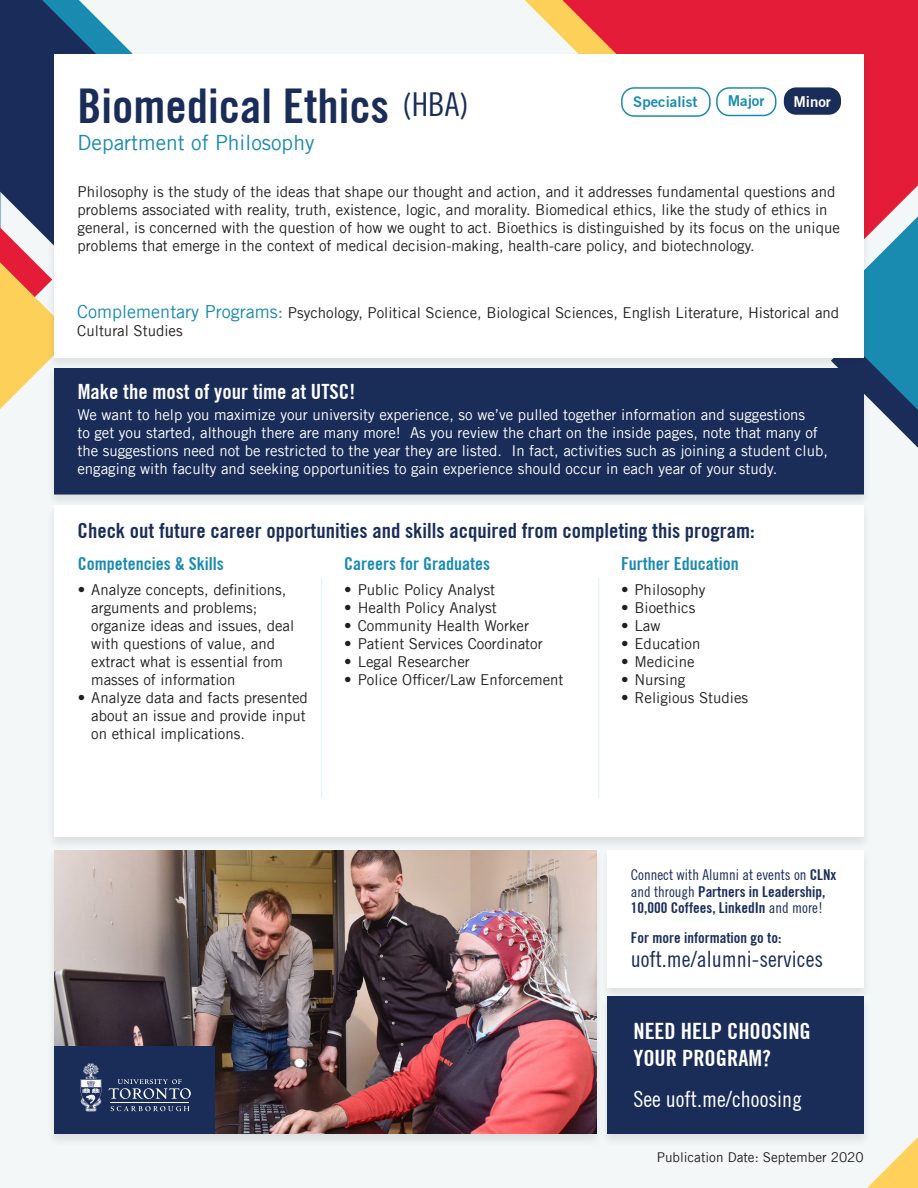
<style>
.page{position:relative;width:918px;height:1188px;background:#f3f7f7}
.page>*{position:absolute;margin:0;border:0;box-sizing:border-box;transform-origin:0 0}
.t1{font:700 condensed 48px "Trade Gothic No.20";color:#1a2d59}
.t2{font:700 condensed 22.5px/27px "Trade Gothic No.20";color:#fff}
.t3{font:condensed 22.5px "Trade Gothic No.18";color:#1a2d59}
.t4{font:condensed 22.5px "Trade Gothic No.18";color:#fff}
.t5{font:700 condensed 21px "Trade Gothic No.20";color:#1a2d59}
.t6{font:700 condensed 21px "Trade Gothic No.20";color:#fff}
.t7{font:21px "Trade Gothic LT";color:#1a8bb0}
.t8{font:700 condensed 18px "Trade Gothic No.20";color:#1a8bb0}
.t9{font:15px/18px "Trade Gothic LT";color:#231f20}
.t10{font:15px/18px "Trade Gothic LT";color:#fff}
.t11{font:700 condensed 15px/16.5px "Trade Gothic No.20";color:#1a2d59}
.t12{font:700 15px "Trade Gothic No.2";color:#1a8bb0}
.t13{font:700 15px "Trade Gothic No.2";color:#fff}
.t14{font:13.5px "Trade Gothic LT";color:#231f20}
.s1{font-size:18px;color:#1a8bb0}
.s2{font-family:"Trade Gothic No.18";font-weight:400}
</style>
<div class="page">
<svg style="left:872px;top:270px;width:46px;height:178px;background:#3685a7"></svg>
<svg style="left:0;top:255px;width:46px;height:154px"></svg>
<svg style="left:562px;top:0;width:356px;height:270px;background:#dc3549"></svg>
<svg style="left:0;top:0;width:131px;height:255px;fill:#1a2d5a"></svg>
<div style="left:46px;top:848px;width:558px;height:300px;background:#231f20;opacity:.1"></div>
<img style="left:54px;top:851px;width:542px;height:283px">
<div style="left:46px;top:366px;width:826px;height:142px;background:#231f20;opacity:.1"></div>
<div style="left:54px;top:369px;width:810px;height:126px;background:#1a2d59;border:2px solid #1a2d59"></div>
<svg style="left:867px;top:1137px;width:51px;height:51px"></svg>
<div style="left:46px;top:52px;width:826px;height:319px;background:#231f20;opacity:.1"></div>
<div style="left:54px;top:54px;width:810px;height:303px;background:#fff"></div>
<div style="left:600px;top:995px;width:272px;height:152px;background:#231f20;opacity:.1"></div>
<div style="left:608px;top:997px;width:256px;height:137px;background:#1a2d59"></div>
<div style="left:600px;top:848px;width:271px;height:153px;background:#231f20;opacity:.1"></div>
<div style="left:608px;top:850px;width:256px;height:138px;background:#fff"></div>
<div style="left:46px;top:503px;width:825px;height:348px;background:#231f20;opacity:.1"></div>
<div style="left:54px;top:505px;width:810px;height:332px;background:#fff"></div>
<hr style="left:321px;top:578px;width:1px;height:220px;background:#1a8bb0">
<hr style="left:598px;top:578px;width:1px;height:220px;background:#1a8bb0">
<div style="left:54px;top:1047px;width:161px;height:87px;background:#1a2d59"></div>
<svg style="left:81px;top:1063px;width:20px;height:49px"></svg>
<hr style="left:111px;top:1102px;width:78px;height:1px;background:#fff">
<svg style="left:108px;top:1079px;width:83px;height:20px"></svg>
<svg style="left:111px;top:1106px;width:78px;height:5px"></svg>
<div style="left:54px;top:368px;width:810px;height:35px;background:#1a2d59"></div>
<div style="left:716px;top:87px;width:60px;height:29px;border:2px solid #1a8bb0;border-radius:12px"></div>
<div style="left:784px;top:87px;width:57px;height:28px;background:#1a2d59;border-radius:12px"></div>
<div style="left:621px;top:87px;width:90px;height:30px;border:2px solid #1a8bb0;border-radius:12px"></div>
<p class="t1" style="left:78px;top:77px;width:393px">Biomedical Ethics <sup>(HBA)</sup></p>
<p class="t7" style="left:78px;top:130px;width:238px">Department of Philosophy</p>
<p class="t12" style="left:633px;top:93px;width:66px">Specialist</p>
<p class="t12" style="left:728px;top:92px;width:38px">Major</p>
<p class="t13" style="left:793px;top:92px;width:39px">Minor</p>
<p class="t9" style="left:78px;top:182px;width:764px">Philosophy is the study of the ideas that shape our thought and action, and it addresses fundamental questions and problems associated with reality, truth, existence, logic, and morality. Biomedical ethics, like the study of ethics in general, is concerned with the question of how we ought to act. Bioethics is distinguished by its focus on the unique problems that emerge in the context of medical decision-making, health-care policy, and biotechnology.</p>
<p class="t9" style="left:77px;top:303px;width:763px"><span class="s1">Complementary Programs:</span> Psychology, Political Science, Biological Sciences, English Literature, Historical and<br>Cultural Studies</p>
<p class="t6" style="left:78px;top:379px;width:279px">Make the most of your time at UTSC!</p>
<p class="t10" style="left:77px;top:406px;width:752px">We want to help you maximize your university experience, so we’ve pulled together information and suggestions<br>to get you started, although there are many more! As you review the chart on the inside pages, note that many of the suggestions need not be restricted to the year they are listed. In fact, activities such as joining a student club, engaging with faculty and seeking opportunities to gain experience should occur in each year of your study.</p>
<p class="t5" style="left:78px;top:517px;width:679px">Check out future career opportunities and skills acquired from completing this program:</p>
<p class="t8" style="left:78px;top:553px;width:147px">Competencies &amp; Skills</p>
<p class="t9" style="left:91px;top:581px;width:204px;text-indent:-14px">• Analyze concepts, definitions, arguments and problems; organize ideas and issues, deal with questions of value, and extract what is essential from masses of information</p>
<p class="t9" style="left:91px;top:689px;width:218px;text-indent:-14px">• Analyze data and facts presented about an issue and provide input on ethical implications.</p>
<p class="t8" style="left:344px;top:553px;width:147px">Careers for Graduates</p>
<p class="t9" style="left:344px;top:581px;width:152px">• Public Policy Analyst</p>
<p class="t9" style="left:344px;top:599px;width:154px">• Health Policy Analyst</p>
<p class="t9" style="left:344px;top:617px;width:186px">• Community Health Worker</p>
<p class="t9" style="left:344px;top:635px;width:200px">• Patient Services Coordinator</p>
<p class="t9" style="left:344px;top:653px;width:127px">• Legal Researcher</p>
<p class="t9" style="left:344px;top:671px;width:221px">• Police Officer/Law Enforcement</p>
<p class="t8" style="left:621px;top:553px;width:119px">Further Education</p>
<p class="t9" style="left:621px;top:581px;width:86px">• Philosophy</p>
<p class="t9" style="left:621px;top:599px;width:76px">• Bioethics</p>
<p class="t9" style="left:621px;top:617px;width:41px">• Law</p>
<p class="t9" style="left:621px;top:635px;width:81px">• Education</p>
<p class="t9" style="left:621px;top:653px;width:75px">• Medicine</p>
<p class="t9" style="left:621px;top:671px;width:66px">• Nursing</p>
<p class="t9" style="left:621px;top:689px;width:129px">• Religious Studies</p>
<p class="t11" style="left:631px;top:866px;width:207px"><span class="s2">Connect with Alumni at events on</span> CLNx <span class="s2">and through</span> Partners in Leadership,<br>10,000 Coffees, LinkedIn <span class="s2">and more!</span></p>
<p class="t11" style="left:631px;top:929px;width:152px">For more information go to:</p>
<p class="t3" style="left:631px;top:946px;width:194px">uoft.me/alumni-services</p>
<p class="t2" style="left:633px;top:1018px;width:179px">NEED HELP CHOOSING<br>YOUR PROGRAM?</p>
<p class="t4" style="left:633px;top:1085px;width:170px">See uoft.me/choosing</p>
<p class="t14" style="left:657px;top:1149px;width:208px">Publication Date: September 2020</p>
</div>
